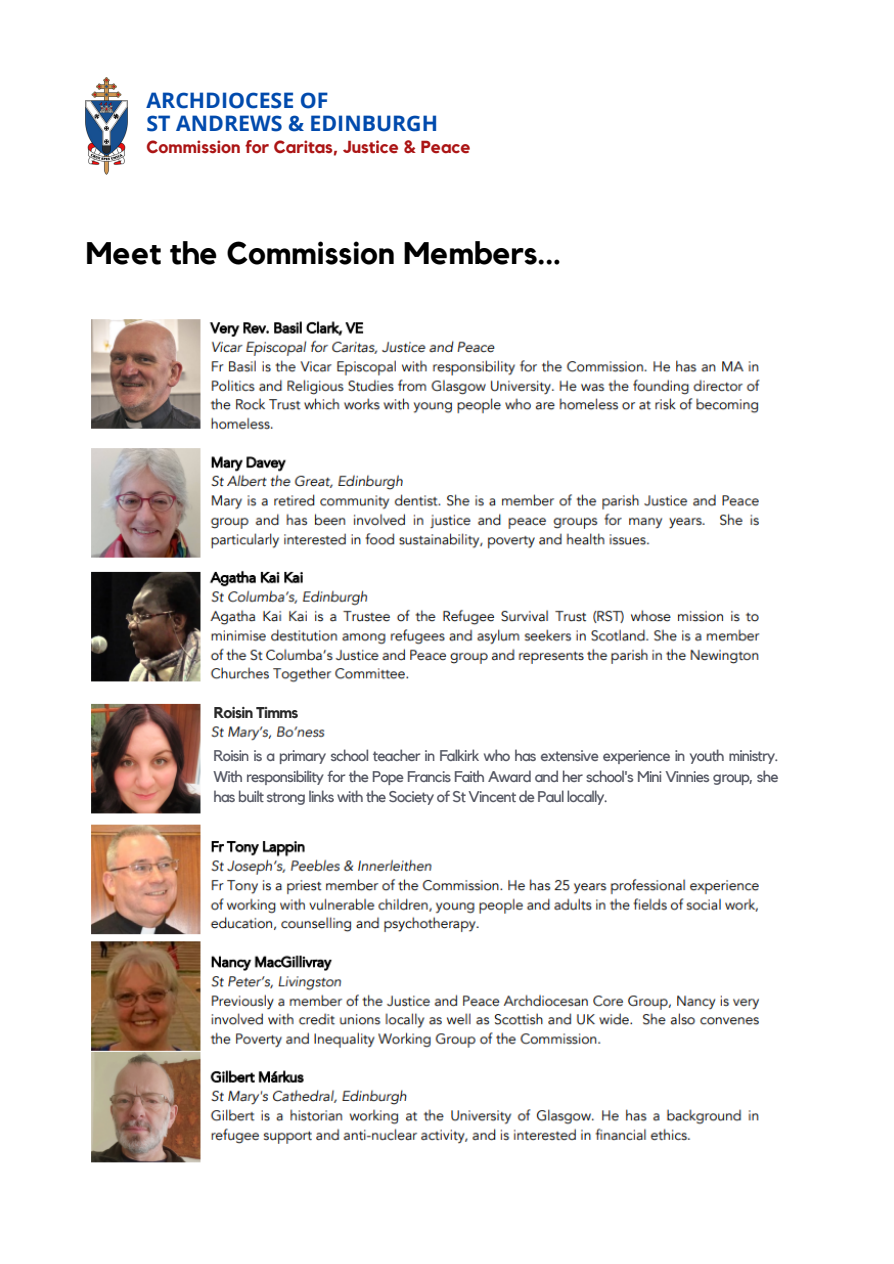
<style>
.page{position:relative;width:894px;height:1264px;background:#fff}
.page>*{position:absolute;margin:0;border:0;box-sizing:border-box;transform-origin:0 0}
.t1{font:700 31.05px "Kollektif";color:#000}
.t2{font:700 21.3px "Open Sans";color:#004aad}
.t3{font:700 17.4px "Kollektif";color:#ab1414}
.t4{font:700 15.6px "Kollektif";letter-spacing:-.045em;color:#000}
.t5{font:15.45px/20.1px "Kollektif";letter-spacing:-.05em;color:#363947;text-align:justify}
</style>
<div class="page">
<img style="left:86px;top:77px;width:41px;height:97px">
<img style="left:91px;top:319px;width:669px;height:844px">
<div style="left:209px;top:705px;width:85px;height:18px;background:#fff"></div>
<div style="left:209px;top:741px;width:582px;height:81px;background:#fff"></div>
<p class="t2" style="left:146px;top:85px;width:183px">ARCHDIOCESE OF</p>
<p class="t2" style="left:146px;top:108px;width:293px">ST ANDREWS &amp; EDINBURGH</p>
<p class="t3" style="left:146px;top:138px;width:326px">Commission for Caritas, Justice &amp; Peace</p>
<p class="t1" style="left:86px;top:239px;width:476px">Meet the Commission Members...</p>
<p class="t4" style="left:213px;top:705px;width:86px">Roisin Timms</p>
<p class="t5" style="left:213px;top:746px;width:566px">Roisin is a primary school teacher in Falkirk who has extensive experience in youth ministry.<br>With responsibility for the Pope Francis Faith Award and her school's Mini Vinnies group, she has built strong links with the Society of St Vincent de Paul locally.</p>
</div>
